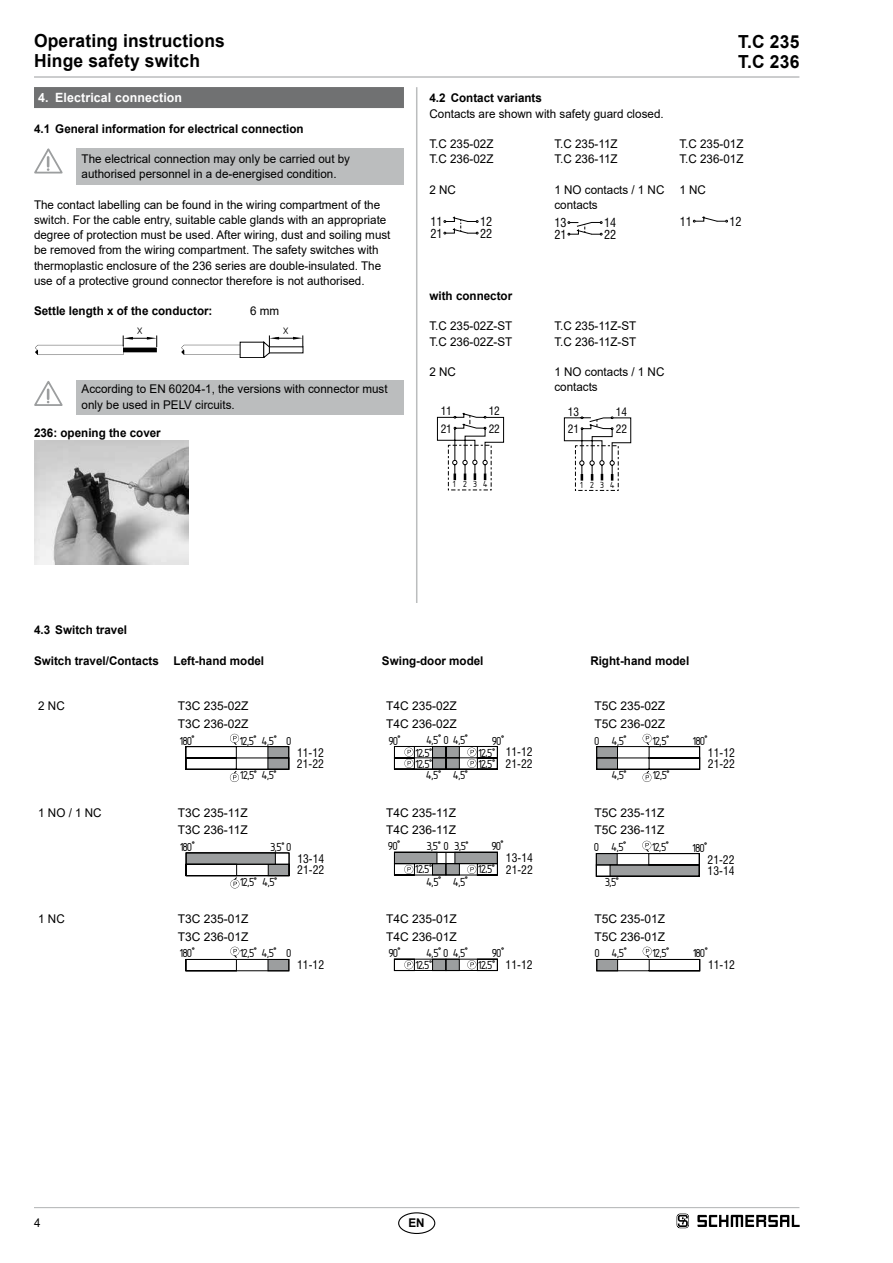
<style>
.page{position:relative;width:893px;height:1263px;background:#fff}
.page>*{position:absolute;margin:0;border:0;box-sizing:border-box;transform-origin:0 0}
.t1{font:18.15px/35.1px "Isonorm 3098";letter-spacing:-.035em;color:#000}
.t2{font:700 18px/20.2px "Arial";letter-spacing:.01em;color:#000}
.t3{font:18px "Isonorm 3098";color:#000}
.t4{font:14.85px "Isonorm 3098";color:#000}
.t5{font:13.95px "Isonorm 3098";letter-spacing:.445em;color:#000}
.t6{font:700 12.75px "Arial";letter-spacing:.01em;color:#fff}
.t7{font:condensed 12.15px/11.9px "Swiss 721 BT";color:#000}
.t8{font:12px/15.1px "Arial";color:#000}
.t9{font:700 12px "Arial";color:#000}
.t10{font:condensed 11.7px "Swiss 721 BT";color:#000}
.t11{font:condensed 11.55px "Swiss 721 BT";color:#000}
.t12{font:condensed 11.4px "Swiss 721 BT";letter-spacing:-.015em;color:#000}
.s1{font-size:18px}
.s2{font-size:18.15px}
.s3{font-family:"Swiss 721 BT";font-stretch:condensed;font-size:11.7px}
</style>
<div class="page">
<hr style="left:34px;top:1207px;width:765px;height:1px;background:#bbbdbe">
<hr style="left:34px;top:76px;width:765px;height:2px;background:#bbbdbe">
<hr style="left:416px;top:87px;width:1px;height:1110px;background:#bbbdbe">
<div style="left:398px;top:1212px;width:37px;height:22px;border:1px solid #000;border-radius:50%"></div>
<div style="left:34px;top:604px;width:765px;height:603px;background:#fff"></div>
<svg style="left:185px;top:734px;width:104px;height:48px"></svg>
<svg style="left:394px;top:746px;width:104px;height:24px"></svg>
<svg style="left:596px;top:734px;width:104px;height:48px"></svg>
<svg style="left:186px;top:852px;width:104px;height:36px"></svg>
<svg style="left:394px;top:852px;width:104px;height:23px"></svg>
<svg style="left:596px;top:841px;width:104px;height:36px"></svg>
<svg style="left:185px;top:947px;width:104px;height:24px"></svg>
<svg style="left:394px;top:958px;width:104px;height:13px"></svg>
<svg style="left:596px;top:947px;width:104px;height:24px"></svg>
<div style="left:34px;top:87px;width:370px;height:21px;background:#707172"></div>
<div style="left:77px;top:148px;width:327px;height:36px;background:#bbbdbe"></div>
<svg style="left:34px;top:148px;width:29px;height:26px"></svg>
<svg style="left:35px;top:335px;width:122px;height:20px"></svg>
<svg style="left:181px;top:335px;width:123px;height:23px"></svg>
<div style="left:77px;top:380px;width:327px;height:35px;background:#bbbdbe"></div>
<svg style="left:34px;top:381px;width:29px;height:25px"></svg>
<img style="left:34px;top:440px;width:154px;height:124px">
<svg style="left:444px;top:216px;width:34px;height:18px"></svg>
<svg style="left:568px;top:221px;width:34px;height:14px"></svg>
<svg style="left:693px;top:216px;width:35px;height:6px"></svg>
<svg style="left:436px;top:412px;width:68px;height:78px"></svg>
<svg style="left:564px;top:416px;width:68px;height:75px"></svg>
<svg style="left:677px;top:1213px;width:12px;height:15px"></svg>
<svg style="left:697px;top:1215px;width:102px;height:12px"></svg>
<h2 class="t2" style="left:34px;top:31px;width:192px">Operating instructions<br>Hinge safety switch</h2>
<h2 class="t2" style="left:738px;top:32px;width:63px">T.C 235<br>T.C 236</h2>
<p class="t6" style="left:38px;top:89px;width:145px">4. Electrical connection</p>
<p class="t9" style="left:34px;top:120px;width:271px">4.1 General information for electrical connection</p>
<p class="t8" style="left:82px;top:151px;width:270px">The electrical connection may only be carried out by authorised personnel in a de-energised condition.</p>
<p class="t8" style="left:34px;top:197px;width:358px">The contact labelling can be found in the wiring compartment of the switch. For the cable entry, suitable cable glands with an appropriate degree of protection must be used. After wiring, dust and soiling must be removed from the wiring compartment. The safety switches with thermoplastic enclosure of the 236 series are double-insulated. The use of a protective ground connector therefore is not authorised.</p>
<p class="t9" style="left:34px;top:302px;width:180px">Settle length x of the conductor:</p>
<p class="t8" style="left:250px;top:303px;width:31px">6 mm</p>
<p class="t4" style="left:137px;top:320px;width:7px">X</p>
<p class="t4" style="left:284px;top:320px;width:7px">X</p>
<p class="t8" style="left:82px;top:382px;width:308px">According to EN 60204-1, the versions with connector must only be used in PELV circuits.</p>
<p class="t9" style="left:34px;top:424px;width:128px">236: opening the cover</p>
<p class="t9" style="left:429px;top:90px;width:114px">4.2 Contact variants</p>
<p class="t8" style="left:429px;top:106px;width:236px">Contacts are shown with safety guard closed.</p>
<p class="t8" style="left:429px;top:136px;width:66px">T.C 235-02Z<br>T.C 236-02Z</p>
<p class="t8" style="left:429px;top:182px;width:28px">2 NC</p>
<p class="t8" style="left:554px;top:136px;width:65px">T.C 235-11Z<br>T.C 236-11Z</p>
<p class="t8" style="left:554px;top:182px;width:111px">1 NO contacts / 1 NC contacts</p>
<p class="t8" style="left:679px;top:136px;width:66px">T.C 235-01Z<br>T.C 236-01Z</p>
<p class="t8" style="left:679px;top:182px;width:28px">1 NC</p>
<p class="t7" style="left:430px;top:215px;width:14px">11<br>21</p>
<p class="t7" style="left:480px;top:215px;width:14px">12<br>22</p>
<p class="t7" style="left:554px;top:216px;width:14px">13<br>21</p>
<p class="t7" style="left:604px;top:216px;width:14px">14<br>22</p>
<p class="t7" style="left:680px;top:215px;width:14px">11</p>
<p class="t7" style="left:729px;top:215px;width:14px">12</p>
<p class="t9" style="left:429px;top:287px;width:84px">with connector</p>
<p class="t8" style="left:429px;top:318px;width:84px">T.C 235-02Z-ST<br>T.C 236-02Z-ST</p>
<p class="t8" style="left:429px;top:364px;width:28px">2 NC</p>
<p class="t8" style="left:554px;top:318px;width:83px">T.C 235-11Z-ST<br>T.C 236-11Z-ST</p>
<p class="t8" style="left:554px;top:364px;width:111px">1 NO contacts / 1 NC contacts</p>
<p class="t12" style="left:441px;top:404px;width:13px">11</p>
<p class="t12" style="left:489px;top:404px;width:13px">12</p>
<p class="t12" style="left:568px;top:405px;width:13px">13</p>
<p class="t12" style="left:616px;top:405px;width:13px">14</p>
<p class="t12" style="left:441px;top:422px;width:13px">21</p>
<p class="t12" style="left:489px;top:422px;width:13px">22</p>
<p class="t12" style="left:568px;top:422px;width:13px">21</p>
<p class="t12" style="left:616px;top:422px;width:13px">22</p>
<p class="t5" style="left:453px;top:474px;width:36px">1234</p>
<p class="t5" style="left:580px;top:475px;width:36px">1234</p>
<p class="t9" style="left:34px;top:621px;width:95px">4.3 Switch travel</p>
<p class="t9" style="left:34px;top:652px;width:232px">Switch travel/Contacts Left-hand model</p>
<p class="t9" style="left:382px;top:652px;width:103px">Swing-door model</p>
<p class="t9" style="left:590px;top:652px;width:100px">Right-hand model</p>
<p class="t8" style="left:38px;top:698px;width:28px">2 NC</p>
<p class="t8" style="left:178px;top:697px;width:72px;line-height:17.9px">T3C 235-02Z<br>T3C 236-02Z</p>
<h1 class="t1" style="left:180px;top:721px;width:17px">180°</h1>
<h1 class="t1" style="left:240px;top:721px;width:53px">12,5° 4,5° <span class="s1">0</span></h1>
<h2 class="t3" style="left:241px;top:762px;width:38px">12,5° <span class="s2">4,5°</span></h2>
<p class="t8" style="left:386px;top:697px;width:72px;line-height:17.9px">T4C 235-02Z<br>T4C 236-02Z</p>
<h1 class="t1" style="left:389px;top:721px;width:14px">90°</h1>
<h1 class="t1" style="left:427px;top:721px;width:43px">4,5°<span class="s1">0</span> 4,5°</h1>
<h1 class="t1" style="left:492px;top:721px;width:14px">90°</h1>
<h1 class="t1" style="left:427px;top:755px;width:43px">4,5° 4,5°</h1>
<p class="t8" style="left:595px;top:697px;width:72px;line-height:17.9px">T5C 235-02Z<br>T5C 236-02Z</p>
<h1 class="t1" style="left:595px;top:721px;width:34px"><span class="s1">0</span> 4,5°</h1>
<h1 class="t1" style="left:693px;top:721px;width:17px">180°</h1>
<h1 class="t1" style="left:612px;top:755px;width:17px">4,5°</h1>
<h1 class="t1" style="left:653px;top:721px;width:19px">12,5°</h1>
<h1 class="t1" style="left:416px;top:733px;width:19px">12,5°</h1>
<h1 class="t1" style="left:416px;top:744px;width:19px">12,5°</h1>
<h1 class="t1" style="left:479px;top:733px;width:19px">12,5°</h1>
<h1 class="t1" style="left:479px;top:744px;width:19px">12,5°</h1>
<p class="t10" style="left:506px;top:745px;width:29px">11-12</p>
<p class="t11" style="left:506px;top:757px;width:28px">21-22</p>
<p class="t10" style="left:297px;top:745px;width:29px">11-12</p>
<p class="t11" style="left:297px;top:757px;width:28px">21-22</p>
<p class="t10" style="left:708px;top:745px;width:29px">11-12</p>
<p class="t11" style="left:708px;top:757px;width:28px">21-22</p>
<h2 class="t3" style="left:653px;top:762px;width:19px">12,5°</h2>
<p class="t8" style="left:38px;top:805px;width:65px">1 NO / 1 NC</p>
<p class="t8" style="left:178px;top:803px;width:71px;line-height:17.9px">T3C 235-11Z<br>T3C 236-11Z</p>
<h1 class="t1" style="left:180px;top:827px;width:17px">180°</h1>
<h1 class="t1" style="left:240px;top:827px;width:53px;text-indent:30px">3,5°<span class="s1">0<br></span>12,5° 4,5°</h1>
<p class="t10" style="left:297px;top:852px;width:29px">13-14</p>
<p class="t11" style="left:297px;top:863px;width:28px">21-22</p>
<p class="t8" style="left:386px;top:803px;width:71px;line-height:17.9px">T4C 235-11Z<br>T4C 236-11Z</p>
<h1 class="t1" style="left:389px;top:826px;width:14px">90°</h1>
<h2 class="t3" style="left:444px;top:833px;width:7px">0</h2>
<h1 class="t1" style="left:492px;top:826px;width:14px">90°</h1>
<h1 class="t1" style="left:427px;top:862px;width:43px">4,5° 4,5°</h1>
<h1 class="t1" style="left:416px;top:832px;width:55px;line-height:22.8px;text-indent:11px">3,5° 3,5°<br>12,5°</h1>
<p class="t10" style="left:506px;top:851px;width:29px">13-14</p>
<p class="t11" style="left:506px;top:863px;width:28px">21-22</p>
<h1 class="t1" style="left:479px;top:849px;width:19px">12,5°</h1>
<p class="t8" style="left:595px;top:803px;width:71px;line-height:17.9px">T5C 235-11Z<br>T5C 236-11Z</p>
<h1 class="t1" style="left:595px;top:828px;width:34px"><span class="s1">0</span> 4,5°</h1>
<h1 class="t1" style="left:693px;top:828px;width:17px">180°</h1>
<h1 class="t1" style="left:605px;top:862px;width:16px">3,5°</h1>
<h1 class="t1" style="left:652px;top:828px;width:19px">12,5°</h1>
<p class="t11" style="left:707px;top:852px;width:28px">21-22</p>
<p class="t10" style="left:708px;top:863px;width:29px">13-14</p>
<p class="t8" style="left:38px;top:911px;width:28px">1 NC</p>
<p class="t8" style="left:178px;top:910px;width:72px;line-height:17.9px">T3C 235-01Z<br>T3C 236-01Z</p>
<h1 class="t1" style="left:180px;top:934px;width:17px">180°</h1>
<h1 class="t1" style="left:240px;top:933px;width:53px">12,5° 4,5° <span class="s1">0</span></h1>
<p class="t10" style="left:297px;top:958px;width:29px">11-12</p>
<p class="t8" style="left:386px;top:910px;width:72px;line-height:17.9px">T4C 235-01Z<br>T4C 236-01Z</p>
<h1 class="t1" style="left:389px;top:933px;width:14px">90°</h1>
<h1 class="t1" style="left:427px;top:933px;width:43px">4,5°<span class="s1">0</span> 4,5°</h1>
<h1 class="t1" style="left:492px;top:933px;width:14px">90°</h1>
<h1 class="t1" style="left:416px;top:945px;width:19px">12,5°</h1>
<h1 class="t1" style="left:479px;top:945px;width:56px">12,5° <span class="s3">11-12</span></h1>
<p class="t8" style="left:595px;top:910px;width:72px;line-height:17.9px">T5C 235-01Z<br>T5C 236-01Z</p>
<h1 class="t1" style="left:595px;top:933px;width:34px"><span class="s1">0</span> 4,5°</h1>
<h1 class="t1" style="left:653px;top:933px;width:19px">12,5°</h1>
<h1 class="t1" style="left:693px;top:934px;width:17px">180°</h1>
<p class="t10" style="left:708px;top:958px;width:29px">11-12</p>
<p class="t8" style="left:34px;top:1215px;width:8px">4</p>
<p class="t9" style="left:408px;top:1214px;width:18px">EN</p>
</div>
